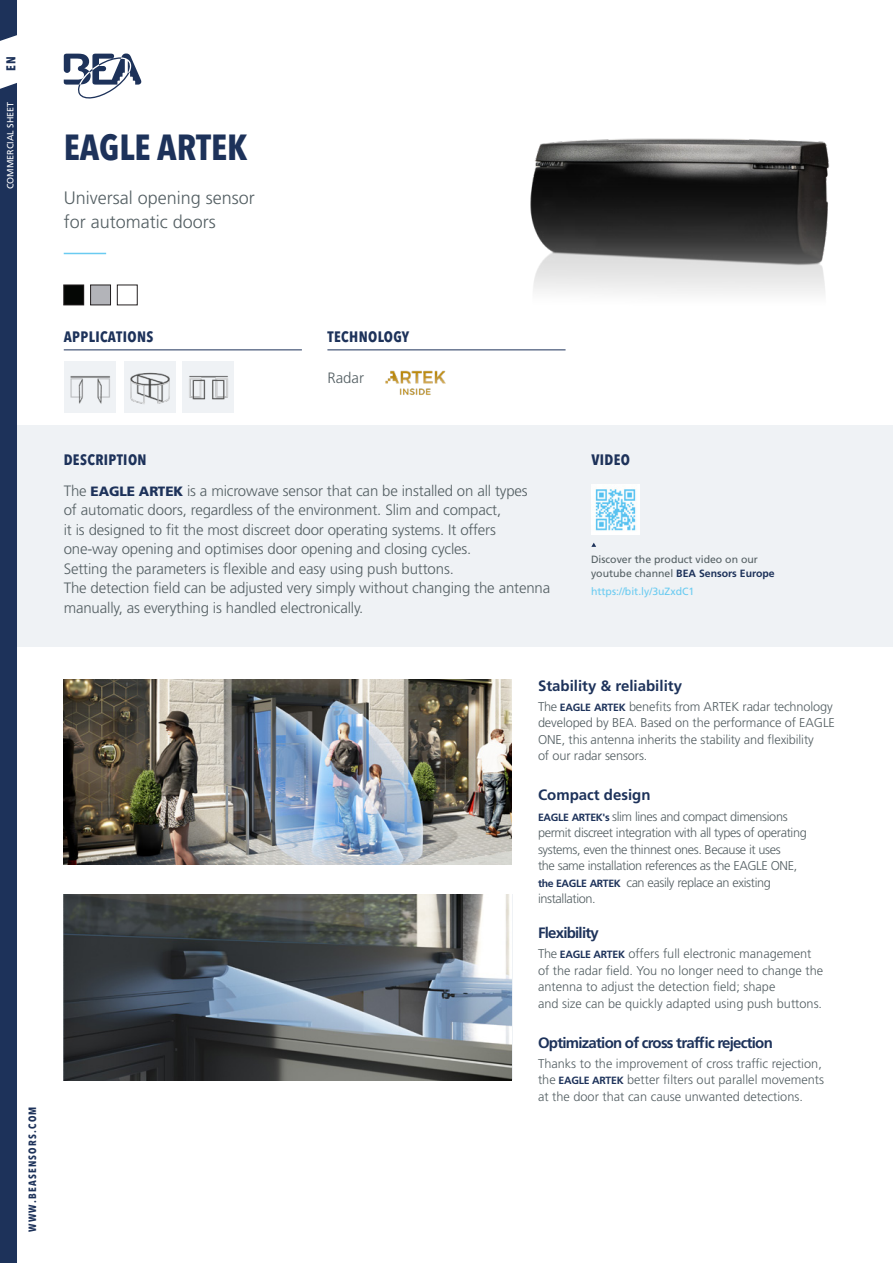
<style>
.page{position:relative;width:893px;height:1263px;background:#fff}
.page>*{position:absolute;margin:0;border:0;box-sizing:border-box;transform-origin:0 0}
.t1{font:700 condensed 36px "Avenir Next LT Pro";color:#1d325a}
.Subtitle_paragraph{font:300 18px/24px "Frutiger LT Std";color:#545f63}
.Main_paragraph_style{font:300 15px/19.5px "Frutiger LT Std";letter-spacing:-.01em;color:#545f63}
.t2{font:700 15px "Frutiger LT Std";letter-spacing:-.05em;color:#1d325a}
.t3{font:700 15px "Frutiger LT Std";color:#1d325a}
.Section_underline{font:700 condensed 15px "Avenir Next LT Pro";letter-spacing:.025em;color:#1d325a}
.Main_paragraph_style-2{font:700 condensed 15px "Avenir Next LT Pro";letter-spacing:.025em;color:#1d325a}
.Main_paragraph_style-3{font:300 12.75px/16.5px "Frutiger LT Std";letter-spacing:-.01em;color:#545f63}
.Main_paragraph_style-4{font:300 12.75px/16.5px "Frutiger LT Std";letter-spacing:-.03em;color:#545f63}
.t4{font:700 condensed 12.75px "Avenir Next LT Pro";color:#1d325a}
.Main_paragraph_style-5{font:10.5px/13.5px "Frutiger LT Std";color:#545f63}
.Main_paragraph_style-6{font:10.5px "Frutiger LT Std";color:#6acbf1}
.t5{font:700 condensed 10.5px "Avenir Next LT Pro";letter-spacing:.12em;color:#1d325a}
.t6{font:9px "Frutiger LT Std";color:#fff}
.s1{font-weight:900;font-size:13.5px;color:#1d325a}
.s2{font-weight:700;color:#1d325a}
.s3{font-weight:700;font-size:10.5px;color:#1d325a}
</style>
<div class="page">
<div style="left:17px;top:425px;width:876px;height:221px;background:#eff2f5"></div>
<div style="left:0;top:83px;width:17px;height:1180px;background:#1d325a"></div>
<svg style="left:0;top:0;width:17px;height:41px"></svg>
<svg style="left:64px;top:54px;width:77px;height:45px"></svg>
<div style="left:64px;top:285px;width:20px;height:20px;background:#050705"></div>
<div style="left:63px;top:285px;width:21px;height:20px;border:1px solid #231f20"></div>
<div style="left:91px;top:285px;width:20px;height:20px;background:#b3b4b9"></div>
<div style="left:90px;top:285px;width:21px;height:20px;border:1px solid #231f20"></div>
<div style="left:117px;top:285px;width:21px;height:20px;border:1px solid #231f20"></div>
<svg style="left:591px;top:543px;width:5px;height:4px"></svg>
<img style="left:530px;top:138px;width:300px;height:156px">
<img style="left:64px;top:362px;width:51px;height:51px">
<img style="left:124px;top:362px;width:51px;height:51px">
<img style="left:183px;top:362px;width:51px;height:51px">
<img style="left:64px;top:679px;width:447px;height:185px">
<img style="left:64px;top:894px;width:447px;height:186px">
<img style="left:385px;top:370px;width:61px;height:25px">
<hr style="left:327px;top:349px;width:239px;height:1px;background:#1d325a">
<hr style="left:64px;top:349px;width:238px;height:1px;background:#1d325a">
<hr style="left:64px;top:253px;width:42px;height:1px;background:#6acbf1">
<img style="left:591px;top:485px;width:49px;height:49px">
<p class="t4" style="left:3px;top:71px;width:16px;rotate:-90deg">EN</p>
<p class="t6" style="left:5px;top:189px;width:89px;rotate:-90deg">COMMERCIAL SHEET</p>
<p class="t1" style="left:64px;top:126px;width:185px">EAGLE ARTEK</p>
<p class="Subtitle_paragraph" style="left:64px;top:186px;width:193px">Universal opening sensor for automatic doors</p>
<p class="Section_underline" style="left:64px;top:327px;width:91px">APPLICATIONS</p>
<p class="Section_underline" style="left:327px;top:327px;width:83px">TECHNOLOGY</p>
<p class="Main_paragraph_style" style="left:327px;top:368px;width:38px">Radar</p>
<p class="t5" style="left:26px;top:1232px;width:127px;rotate:-90deg">WWW.BEASENSORS.COM</p>
<p class="Main_paragraph_style-2" style="left:64px;top:451px;width:84px">DESCRIPTION</p>
<p class="Main_paragraph_style" style="left:64px;top:481px;width:488px">The <span class="s1">EAGLE ARTEK</span> is a microwave sensor that can be installed on all types<br>of automatic doors, regardless of the environment. Slim and compact,<br>it is designed to fit the most discreet door operating systems. It offers one-way opening and optimises door opening and closing cycles.<br>Setting the parameters is flexible and easy using push buttons.<br>The detection field can be adjusted very simply without changing the antenna manually, as everything is handled electronically.</p>
<p class="Main_paragraph_style-2" style="left:591px;top:451px;width:40px">VIDEO</p>
<p class="Main_paragraph_style-5" style="left:591px;top:553px;width:185px">Discover the product video on our youtube channel <span class="s2">BEA Sensors Europe</span></p>
<p class="Main_paragraph_style-6" style="left:591px;top:585px;width:105px">https://bit.ly/3uZxdC1</p>
<p class="t3" style="left:538px;top:676px;width:145px">Stability &amp; reliability</p>
<p class="Main_paragraph_style-3" style="left:538px;top:698px;width:298px">The <span class="s3">EAGLE ARTEK</span> benefits from ARTEK radar technology developed by BEA. Based on the performance of EAGLE ONE, this antenna inherits the stability and flexibility<br>of our radar sensors.</p>
<p class="t3" style="left:538px;top:786px;width:114px">Compact design</p>
<p class="Main_paragraph_style-4" style="left:538px;top:808px;width:270px"><span class="s3">EAGLE ARTEK's</span> slim lines and compact dimensions permit discreet integration with all types of operating systems, even the thinnest ones. Because it uses<br>the same installation references as the EAGLE ONE, <span class="s3">the EAGLE ARTEK</span> can easily replace an existing installation.</p>
<p class="t2" style="left:538px;top:924px;width:62px">Flexibility</p>
<p class="Main_paragraph_style-3" style="left:538px;top:946px;width:287px">The <span class="s3">EAGLE ARTEK</span> offers full electronic management of the radar field. You no longer need to change the antenna to adjust the detection field; shape<br>and size can be quickly adapted using push buttons.</p>
<p class="t2" style="left:538px;top:1034px;width:236px">Optimization of cross traffic rejection</p>
<p class="Main_paragraph_style-3" style="left:538px;top:1055px;width:288px">Thanks to the improvement of cross traffic rejection, the <span class="s3">EAGLE ARTEK</span> better filters out parallel movements at the door that can cause unwanted detections.</p>
</div>
